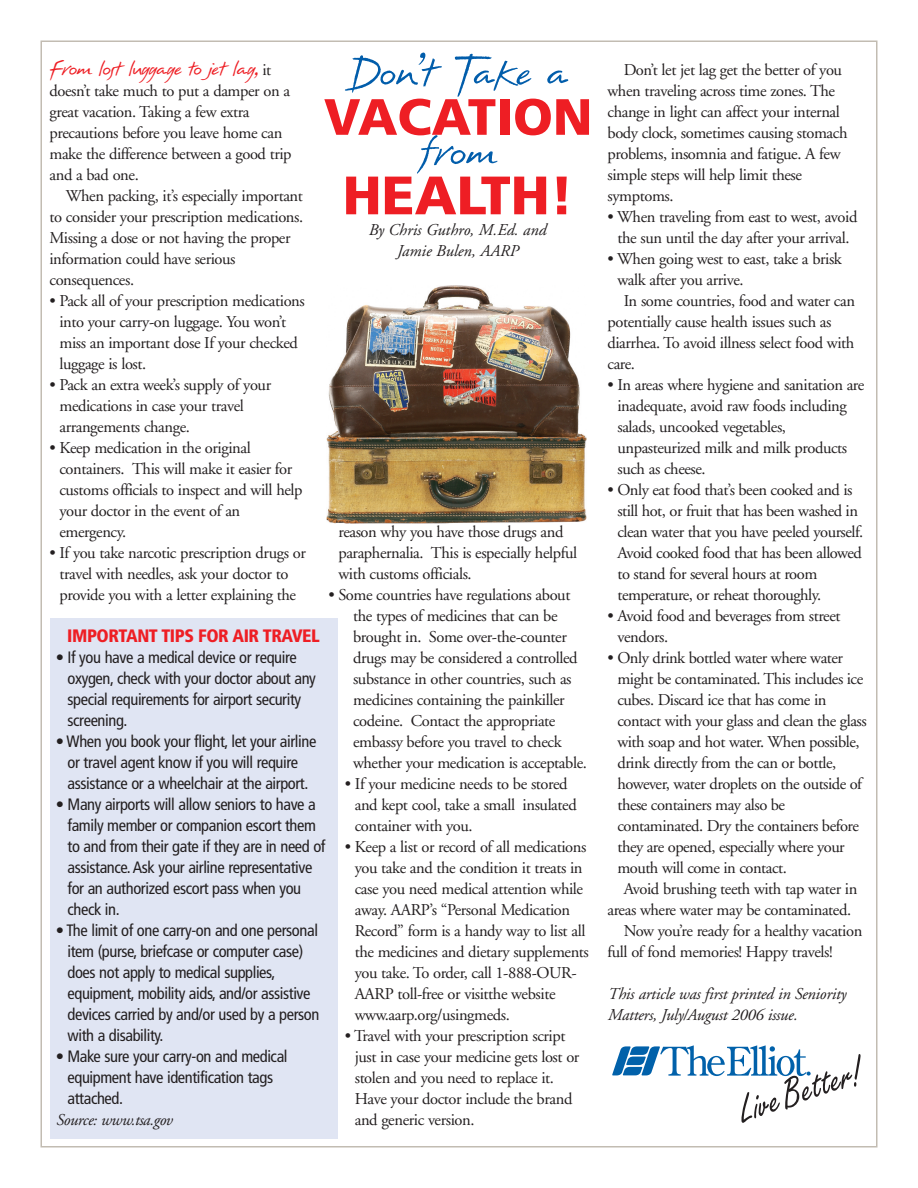
<style>
.page{position:relative;width:918px;height:1188px;background:#fff}
.page>*{position:absolute;margin:0;border:0;box-sizing:border-box;transform-origin:0 0}
.t1{font:54px "Erazure";color:#015dab}
.t2{font:900 54px "Frutiger";color:#ee1e24}
.t3{font:900 51px "Frutiger";color:#ee1e24}
.t4{font:27px "Erazure";letter-spacing:-.02em;color:#ee1e24}
.t5{font:900 condensed 18px "Frutiger";letter-spacing:-.025em;color:#ee1e24}
.t6{font:16.5px/21px "Adobe Garamond";letter-spacing:-.025em;color:#231f20}
.t7{font:condensed 16.5px/21px "Frutiger";letter-spacing:-.025em;color:#231f20}
.t8{font:italic 16.5px/21px "Adobe Garamond";letter-spacing:-.015em;color:#231f20}
.s1{font-family:"Adobe Garamond";font-size:16.5px;color:#231f20}
</style>
<div class="page">
<svg style="left:612px;top:1045px;width:249px;height:78px"></svg>
<img style="left:327px;top:285px;width:259px;height:238px">
<div style="left:50px;top:619px;width:287px;height:520px;background:#e0e5f3"></div>
<h1 class="t1" style="left:349px;top:35px;width:221px">Don’t Take a</h1>
<h2 class="t3" style="left:324px;top:97px;width:270px">VACATION</h2>
<h1 class="t1" style="left:420px;top:115px;width:78px">from</h1>
<h1 class="t2" style="left:343px;top:174px;width:233px">HEALTH!</h1>
<p class="t8" style="left:368px;top:221px;width:179px;text-align:center">By Chris Guthro, M.Ed. and<br>Jamie Bulen, AARP</p>
<h3 class="t4" style="left:50px;top:50px;width:223px">From lost luggage to jet lag, <span class="s1">it</span></h3>
<p class="t6" style="left:49px;top:82px;width:244px">doesn’t take much to put a damper on a great vacation. Taking a few extra precautions before you leave home can make the difference between a good trip and a bad one.</p>
<p class="t6" style="left:49px;top:187px;width:255px;text-indent:16px">When packing, it’s especially important to consider your prescription medications.<br>Missing a dose or not having the proper information could have serious consequences.</p>
<p class="t6" style="left:59px;top:292px;width:247px;text-indent:-10px">• Pack all of your prescription medications into your carry-on luggage. You won’t miss an important dose If your checked luggage is lost.</p>
<p class="t6" style="left:59px;top:376px;width:213px;text-indent:-10px">• Pack an extra week’s supply of your medications in case your travel arrangements change.</p>
<p class="t6" style="left:59px;top:439px;width:245px;text-indent:-10px">• Keep medication in the original containers. This will make it easier for customs officials to inspect and will help your doctor in the event of an emergency.</p>
<p class="t6" style="left:49px;top:544px;width:258px;text-align:center">• If you take narcotic prescription drugs or travel with needles, ask your doctor to provide you with a letter explaining the</p>
<p class="t6" style="left:338px;top:523px;width:240px">reason why you have those drugs and paraphernalia. This is especially helpful with customs officials.</p>
<p class="t6" style="left:353px;top:586px;width:235px;text-indent:-25px">• Some countries have regulations about the types of medicines that can be brought in. Some over-the-counter drugs may be considered a controlled substance in other countries, such as medicines containing the painkiller codeine. Contact the appropriate embassy before you travel to check whether your medication is acceptable.</p>
<p class="t6" style="left:355px;top:775px;width:224px;text-indent:-10px">• If your medicine needs to be stored and kept cool, take a small insulated container with you.</p>
<p class="t6" style="left:355px;top:838px;width:236px;text-indent:-10px">• Keep a list or record of all medications you take and the condition it treats in case you need medical attention while away. AARP’s “Personal Medication Record” form is a handy way to list all the medicines and dietary supplements you take. To order, call 1-888-OUR-AARP toll-free or visitthe website www.aarp.org/usingmeds.</p>
<p class="t6" style="left:355px;top:1027px;width:226px;text-indent:-10px">• Travel with your prescription script just in case your medicine gets lost or stolen and you need to replace it.<br>Have your doctor include the brand and generic version.</p>
<p class="t5" style="left:67px;top:628px;width:254px">IMPORTANT TIPS FOR AIR TRAVEL</p>
<p class="t7" style="left:68px;top:648px;width:250px;text-indent:-12px">• If you have a medical device or require oxygen, check with your doctor about any special requirements for airport security screening.</p>
<p class="t7" style="left:56px;top:732px;width:262px;text-align:center">• When you book your flight, let your airline or travel agent know if you will require assistance or a wheelchair at the airport.</p>
<p class="t7" style="left:68px;top:795px;width:260px;text-indent:-12px">• Many airports will allow seniors to have a family member or companion escort them to and from their gate if they are in need of assistance. Ask your airline representative for an authorized escort pass when you check in.</p>
<p class="t7" style="left:68px;top:921px;width:253px;text-indent:-12px">• The limit of one carry-on and one personal item (purse, briefcase or computer case) does not apply to medical supplies, equipment, mobility aids, and/or assistive devices carried by and/or used by a person with a disability.</p>
<p class="t7" style="left:68px;top:1047px;width:222px;text-indent:-12px">• Make sure your carry-on and medical equipment have identification tags attached.</p>
<p class="t8" style="left:56px;top:1111px;width:118px">Source: www.tsa.gov</p>
<p class="t6" style="left:608px;top:61px;width:242px;text-indent:16px">Don’t let jet lag get the better of you when traveling across time zones. The change in light can affect your internal body clock, sometimes causing stomach problems, insomnia and fatigue. A few simple steps will help limit these symptoms.</p>
<p class="t6" style="left:608px;top:208px;width:251px;text-align:center">• When traveling from east to west, avoid the sun until the day after your arrival.</p>
<p class="t6" style="left:608px;top:250px;width:236px">• When going west to east, take a brisk</p>
<p class="t6" style="left:617px;top:271px;width:128px">walk after you arrive.</p>
<p class="t6" style="left:624px;top:292px;width:233px">In some countries, food and water can</p>
<p class="t6" style="left:607px;top:313px;width:226px">potentially cause health issues such as</p>
<p class="t6" style="left:607px;top:334px;width:248px">diarrhea. To avoid illness select food with</p>
<p class="t6" style="left:607px;top:355px;width:29px">care.</p>
<p class="t6" style="left:617px;top:376px;width:248px;text-indent:-10px">• In areas where hygiene and sanitation are inadequate, avoid raw foods including salads, uncooked vegetables, unpasteurized milk and milk products such as cheese.</p>
<p class="t6" style="left:617px;top:481px;width:247px;text-indent:-10px">• Only eat food that’s been cooked and is still hot, or fruit that has been washed in clean water that you have peeled yourself.<br>Avoid cooked food that has been allowed to stand for several hours at room temperature, or reheat thoroughly.</p>
<p class="t6" style="left:617px;top:607px;width:225px;text-indent:-10px">• Avoid food and beverages from street vendors.</p>
<p class="t6" style="left:607px;top:649px;width:237px">• Only drink bottled water where water</p>
<p class="t6" style="left:617px;top:670px;width:247px">might be contaminated. This includes ice</p>
<p class="t6" style="left:617px;top:691px;width:211px">cubes. Discard ice that has come in</p>
<p class="t6" style="left:617px;top:712px;width:251px">contact with your glass and clean the glass</p>
<p class="t6" style="left:617px;top:733px;width:244px">with soap and hot water. When possible,</p>
<p class="t6" style="left:617px;top:754px;width:220px">drink directly from the can or bottle,</p>
<p class="t6" style="left:617px;top:775px;width:246px">however, water droplets on the outside of</p>
<p class="t6" style="left:617px;top:796px;width:169px">these containers may also be</p>
<p class="t6" style="left:617px;top:817px;width:243px">contaminated. Dry the containers before</p>
<p class="t6" style="left:617px;top:838px;width:229px">they are opened, especially where your</p>
<p class="t6" style="left:617px;top:859px;width:171px">mouth will come in contact.</p>
<p class="t6" style="left:624px;top:880px;width:235px">Avoid brushing teeth with tap water in</p>
<p class="t6" style="left:607px;top:901px;width:245px">areas where water may be contaminated.</p>
<p class="t6" style="left:624px;top:922px;width:240px">Now you’re ready for a healthy vacation</p>
<p class="t6" style="left:607px;top:943px;width:227px">full of fond memories! Happy travels!</p>
<p class="t8" style="left:608px;top:985px;width:240px">This article was first printed in Seniority<br>Matters, July/August 2006 issue.</p>
</div>
